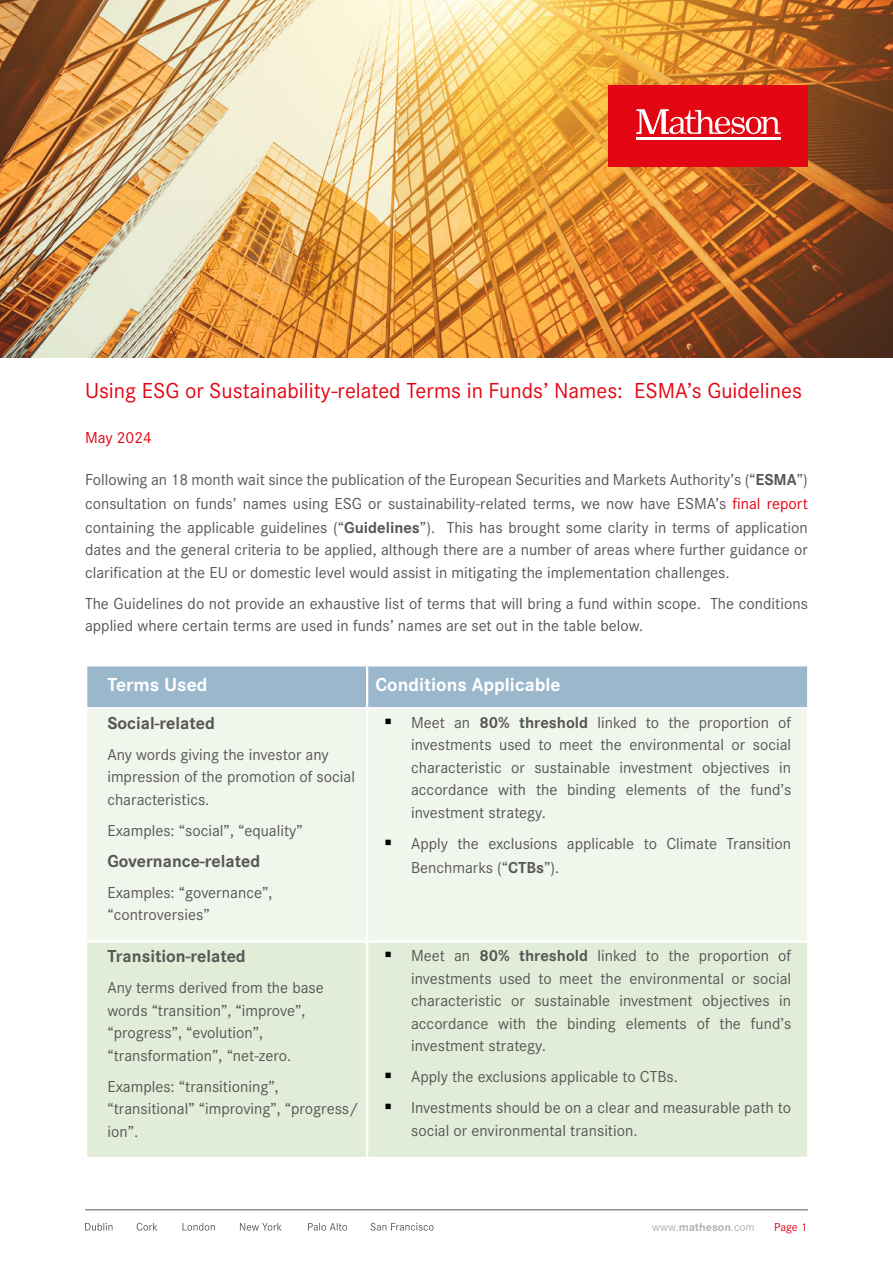
<style>
.page{position:relative;width:893px;height:1263px;background:#fff}
.page>*{position:absolute;margin:0;border:0;box-sizing:border-box;transform-origin:0 0}
.t1{font:22.5px "Corporate S Pro";color:#e30613}
.t2{font:700 19.5px "Corporate S Pro";color:#fff}
.t3{font:700 18px "Corporate S Pro";color:#575756}
.Body_Text{font:16.5px/22.5px "Corporate S Pro";color:#575756}
.Body_Text-2{font:16.5px "Corporate S Pro";color:#e30613}
.t4{font:12px "Corporate S Pro";color:#b3b2b2}
.t5{font:12px "Corporate S Pro";color:#e30613}
.s1{font-weight:700}
.s2{color:#e30613}
.s3{color:#000}
</style>
<div class="page">
<hr style="left:85px;top:1209px;width:723px;height:1px;background:#575756">
<svg style="left:85px;top:1223px;width:349px;height:7px"></svg>
<img style="left:0;top:0;width:893px;height:357px">
<div style="left:608px;top:85px;width:200px;height:82px;background:#e30613"></div>
<hr style="left:636px;top:138px;width:145px;height:2px;background:#fff">
<svg style="left:636px;top:109px;width:145px;height:25px"></svg>
<div style="left:87px;top:666px;width:720px;height:41px;background:#9ab7cc"></div>
<div style="left:87px;top:709px;width:720px;height:231px;background:#f1f6ec"></div>
<div style="left:87px;top:943px;width:720px;height:214px;background:#e2edd9"></div>
<hr style="left:366px;top:666px;width:2px;height:41px;background:#fff">
<hr style="left:366px;top:709px;width:2px;height:231px;background:#fff">
<hr style="left:366px;top:943px;width:2px;height:214px;background:#fff">
<svg style="left:392px;top:728px;width:18px;height:1px"></svg>
<svg style="left:392px;top:849px;width:18px;height:1px"></svg>
<svg style="left:392px;top:961px;width:18px;height:1px"></svg>
<svg style="left:392px;top:1082px;width:18px;height:1px"></svg>
<svg style="left:392px;top:1113px;width:18px;height:1px"></svg>
<p class="t1" style="left:85px;top:374px;width:718px">Using ESG or Sustainability-related Terms in Funds’ Names: ESMA’s Guidelines</p>
<p class="Body_Text-2" style="left:85px;top:425px;width:68px">May 2024</p>
<p class="Body_Text" style="left:85px;top:466px;width:724px;line-height:24px;text-align:justify">Following an 18 month wait since the publication of the European Securities and Markets Authority’s (“<span class="s1">ESMA</span>”) consultation on funds’ names using ESG or sustainability-related terms, we now have ESMA’s <span class="s2">final report </span>containing the applicable guidelines (“<span class="s1">Guidelines</span>”). This has brought some clarity in terms of application</p>
<p class="Body_Text" style="left:85px;top:537px;width:724px">dates and the general criteria to be applied, although there are a number of areas where further guidance or clarification at the EU or domestic level would assist in mitigating the implementation challenges.</p>
<p class="Body_Text" style="left:85px;top:591px;width:724px">The Guidelines do not provide an exhaustive list of terms that will bring a fund within scope. The conditions applied where certain terms are used in funds’ names are set out in the table below.</p>
<p class="t2" style="left:107px;top:669px;width:102px">Terms Used</p>
<p class="t2" style="left:376px;top:669px;width:186px">Conditions Applicable</p>
<p class="t3" style="left:107px;top:709px;width:109px">Social-related</p>
<p class="Body_Text" style="left:107px;top:742px;width:249px">Any words giving the investor any impression of the promotion of social characteristics.</p>
<p class="Body_Text" style="left:107px;top:818px;width:197px">Examples: “social”, “equality”</p>
<p class="t3" style="left:107px;top:847px;width:154px">Governance-related</p>
<p class="Body_Text" style="left:107px;top:880px;width:166px">Examples: “governance”, “controversies”</p>
<p class="Body_Text" style="left:411px;top:710px;width:382px;text-align:justify;text-indent:-27px"><span class="s3">▪</span> Meet an <span class="s1">80% threshold</span> linked to the proportion of investments used to meet the environmental or social characteristic or sustainable investment objectives in accordance with the binding elements of the fund’s investment strategy.</p>
<p class="Body_Text" style="left:411px;top:830px;width:382px;line-height:24px;text-indent:-27px"><span class="s3">▪</span> Apply the exclusions applicable to Climate Transition<br>Benchmarks (“<span class="s1">CTBs</span>”).</p>
<p class="t3" style="left:107px;top:942px;width:140px">Transition-related</p>
<p class="Body_Text" style="left:107px;top:975px;width:218px">Any terms derived from the base words “transition”, “improve”, “progress”, “evolution”, “transformation”, “net-zero.</p>
<p class="Body_Text" style="left:107px;top:1074px;width:253px">Examples: “transitioning”, “transitional” “improving”, “progress/ ion”.</p>
<p class="Body_Text" style="left:411px;top:943px;width:382px;text-align:justify;text-indent:-27px"><span class="s3">▪</span> Meet an <span class="s1">80% threshold</span> linked to the proportion of investments used to meet the environmental or social characteristic or sustainable investment objectives in accordance with the binding elements of the fund’s investment strategy.</p>
<p class="Body_Text" style="left:384px;top:1064px;width:295px"><span class="s3">▪</span> Apply the exclusions applicable to CTBs.</p>
<p class="Body_Text" style="left:411px;top:1095px;width:382px;text-indent:-27px"><span class="s3">▪</span> Investments should be on a clear and measurable path to social or environmental transition.</p>
<p class="t4" style="left:652px;top:1218px;width:104px">www.<span class="s1">matheson</span>.com</p>
<p class="t5" style="left:774px;top:1218px;width:34px">Page 1</p>
</div>
